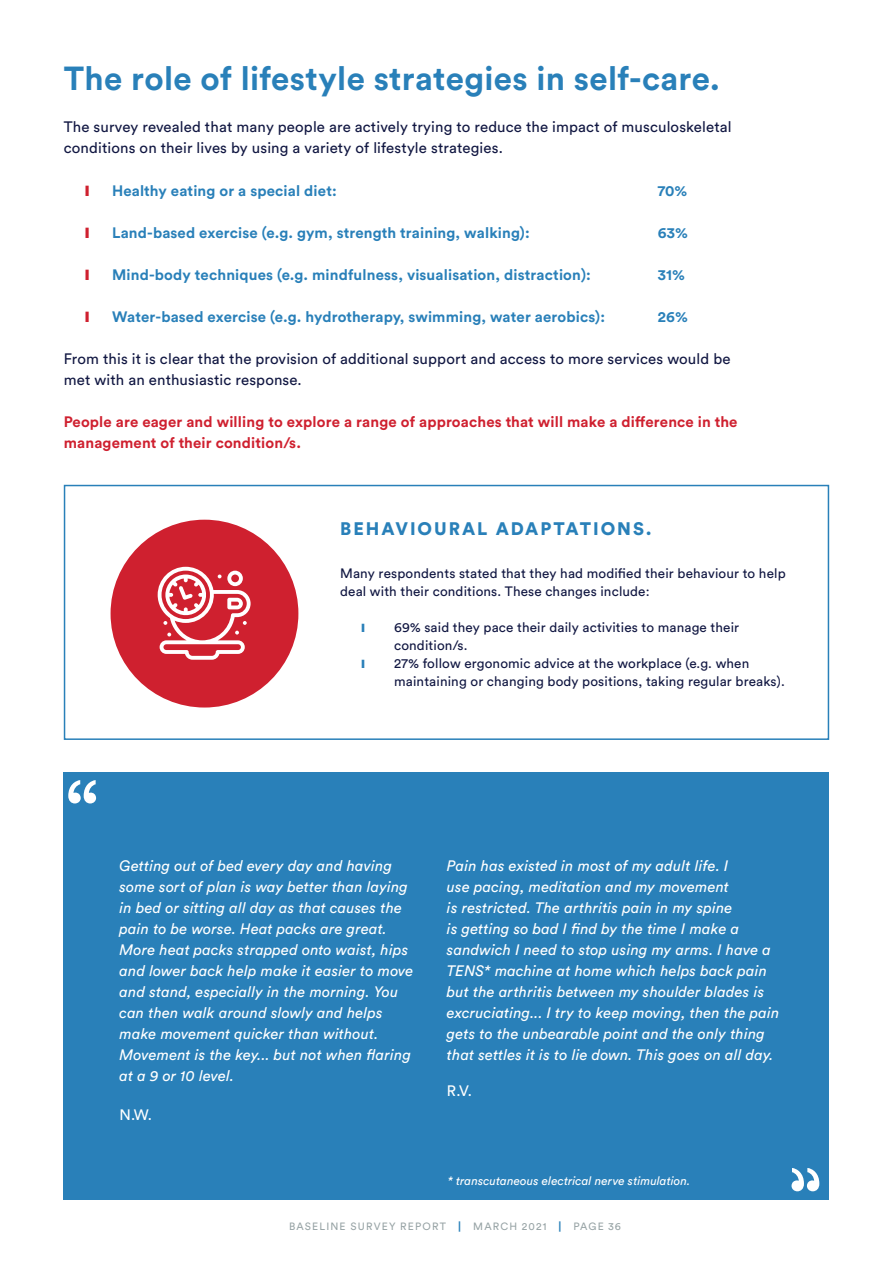
<style>
.page{position:relative;width:893px;height:1263px;background:#fff}
.page>*{position:absolute;margin:0;border:0;box-sizing:border-box;transform-origin:0 0}
.t1{font:700 33px "Circular Std";letter-spacing:.01em;color:#2980b9}
.t2{font:900 18px "Circular Std";letter-spacing:.11em;color:#2980b9}
.t3{font:italic 15px/21px "Circular Std";letter-spacing:.01em;color:#fff}
.t4{font:15px/21px "Circular Std";letter-spacing:.01em;color:#111742}
.t5{font:700 15px "Circular Std";letter-spacing:.01em;color:#2980b9}
.t6{font:700 15px/21px "Circular Std";letter-spacing:.01em;color:#cf202f}
.t7{font:15px "Circular Std";color:#fff}
.t8{font:13.5px/18px "Circular Std";letter-spacing:.01em;color:#111742}
.t9{font:italic 12px "Circular Std";letter-spacing:.005em;color:#fff}
.t10{font:10.5px "Circular Std";letter-spacing:.11em;color:#98a4a6}
.s1{font-weight:900;color:#2980b9}
</style>
<div class="page">
<div style="left:64px;top:485px;width:765px;height:255px;border:2px solid #2980b9"></div>
<div style="left:64px;top:772px;width:765px;height:427px;background:#2980b9"></div>
<svg style="left:68px;top:780px;width:28px;height:23px"></svg>
<svg style="left:791px;top:1168px;width:28px;height:23px"></svg>
<div style="left:111px;top:520px;width:187px;height:187px;background:#cf202f;border-radius:50%"></div>
<svg style="left:158px;top:567px;width:93px;height:93px"></svg>
<h1 class="t1" style="left:64px;top:58px;width:658px">The role of lifestyle strategies in self-care.</h1>
<p class="t4" style="left:64px;top:117px;width:669px">The survey revealed that many people are actively trying to reduce the impact of musculoskeletal conditions on their lives by using a variety of lifestyle strategies.</p>
<p class="t5" style="left:112px;top:181px;width:226px">Healthy eating or a special diet:</p>
<p class="t5" style="left:658px;top:181px;width:31px">70%</p>
<p class="t5" style="left:112px;top:223px;width:419px">Land-based exercise (e.g. gym, strength training, walking):</p>
<p class="t5" style="left:658px;top:223px;width:32px">63%</p>
<p class="t5" style="left:112px;top:265px;width:480px">Mind-body techniques (e.g. mindfulness, visualisation, distraction):</p>
<p class="t5" style="left:658px;top:265px;width:29px">31%</p>
<p class="t5" style="left:112px;top:307px;width:494px">Water-based exercise (e.g. hydrotherapy, swimming, water aerobics):</p>
<p class="t5" style="left:658px;top:307px;width:31px">26%</p>
<p class="t4" style="left:64px;top:348px;width:668px">From this it is clear that the provision of additional support and access to more services would be met with an enthusiastic response.</p>
<p class="t6" style="left:64px;top:410px;width:675px">People are eager and willing to explore a range of approaches that will make a difference in the management of their condition/s.</p>
<p class="t2" style="left:340px;top:517px;width:313px">BEHAVIOURAL ADAPTATIONS.</p>
<p class="t8" style="left:340px;top:564px;width:447px">Many respondents stated that they had modified their behaviour to help deal with their conditions. These changes include:</p>
<p class="t8" style="left:394px;top:618px;width:346px">69% said they pace their daily activities to manage their condition/s.</p>
<p class="t8" style="left:394px;top:654px;width:392px">27% follow ergonomic advice at the workplace (e.g. when maintaining or changing body positions, taking regular breaks).</p>
<p class="t3" style="left:120px;top:855px;width:295px">Getting out of bed every day and having some sort of plan is way better than laying in bed or sitting all day as that causes the pain to be worse. Heat packs are great.<br>More heat packs strapped onto waist, hips and lower back help make it easier to move and stand, especially in the morning. You can then walk around slowly and helps make movement quicker than without.<br>Movement is the key... but not when flaring at a 9 or 10 level.</p>
<p class="t7" style="left:120px;top:1106px;width:34px">N.W.</p>
<p class="t3" style="left:447px;top:855px;width:334px">Pain has existed in most of my adult life. I<br>use pacing, meditation and my movement<br>is restricted. The arthritis pain in my spine<br>is getting so bad I find by the time I make a sandwich I need to stop using my arms. I have a TENS* machine at home which helps back pain but the arthritis between my shoulder blades is excruciating... I try to keep moving, then the pain gets to the unbearable point and the only thing that settles it is to lie down. This goes on all day.</p>
<p class="t7" style="left:447px;top:1082px;width:26px">R.V.</p>
<p class="t9" style="left:448px;top:1173px;width:244px">* transcutaneous electrical nerve stimulation.</p>
<p class="t10" style="left:289px;top:1219px;width:333px">BASELINE SURVEY REPORT <span class="s1">|</span> MARCH 2021 <span class="s1">|</span> PAGE 36</p>
</div>
